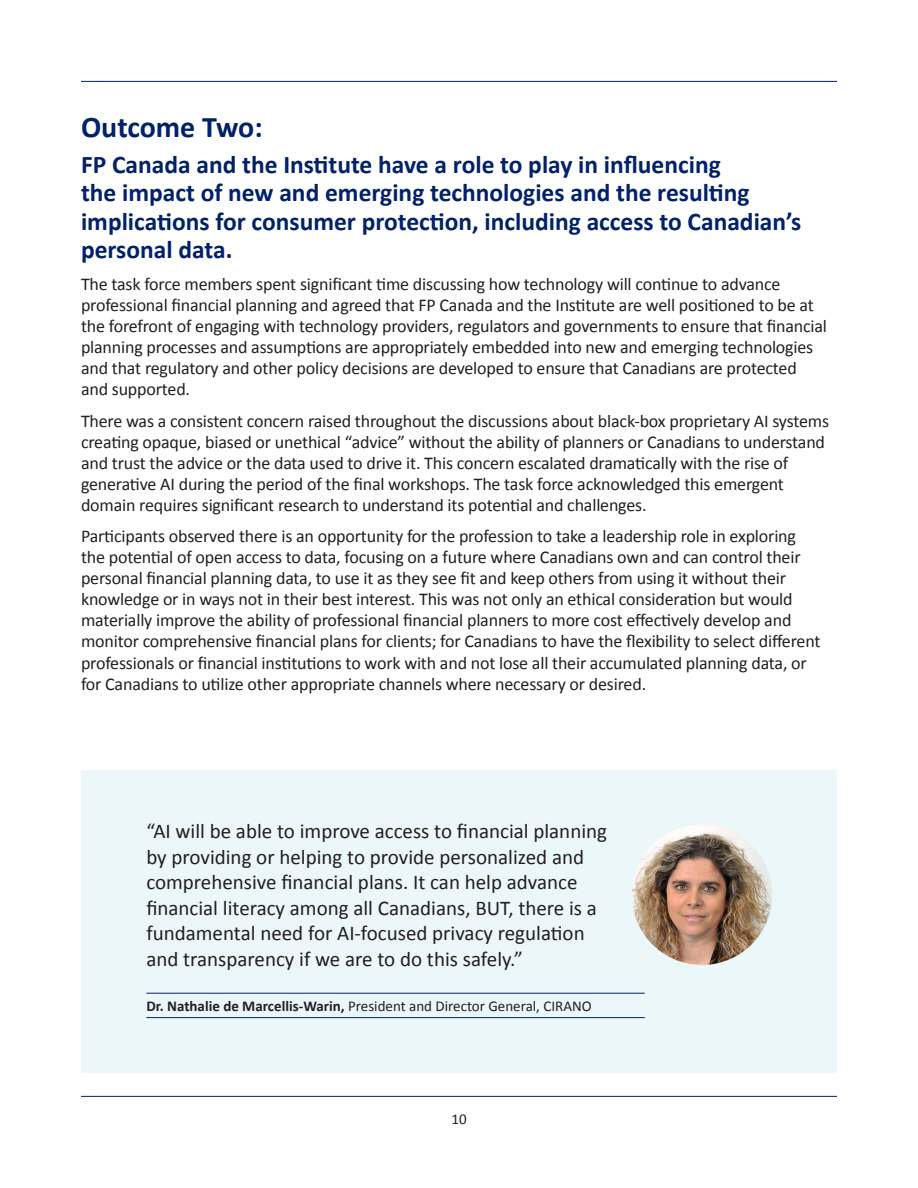
<style>
.page{position:relative;width:918px;height:1188px;background:#fff}
.page>*{position:absolute;margin:0;border:0;box-sizing:border-box;transform-origin:0 0}
.t1{font:700 30px "Calibri";color:#012169}
.t2{font:700 25.5px/28.5px "Calibri";color:#012169}
.Quotes{font:21px/25.5px "Calibri";color:#231f20}
.t3{font:18px/21px "Calibri";letter-spacing:-.01em;color:#231f20}
.Authors{font:15px "Calibri";color:#231f20}
.s1{font-weight:700}
</style>
<div class="page">
<hr style="left:81px;top:1096px;width:756px;height:1px;background:#012169">
<hr style="left:81px;top:81px;width:756px;height:1px;background:#012169">
<div style="left:81px;top:771px;width:756px;height:302px;background:#ecf7fa"></div>
<img style="left:632px;top:825px;width:140px;height:140px;border-radius:70px">
<hr style="left:146px;top:993px;width:499px;height:1px;background:#012169">
<hr style="left:146px;top:1017px;width:499px;height:1px;background:#012169">
<h2 class="t1" style="left:81px;top:108px;width:183px">Outcome Two:</h2>
<h2 class="t2" style="left:81px;top:150px;width:722px">FP Canada and the Institute have a role to play in influencing<br>the impact of new and emerging technologies and the resulting implications for consumer protection, including access to Canadian’s personal data.</h2>
<p class="t3" style="left:81px;top:273px;width:748px">The task force members spent significant time discussing how technology will continue to advance professional financial planning and agreed that FP Canada and the Institute are well positioned to be at the forefront of engaging with technology providers, regulators and governments to ensure that financial planning processes and assumptions are appropriately embedded into new and emerging technologies and that regulatory and other policy decisions are developed to ensure that Canadians are protected and supported.</p>
<p class="t3" style="left:81px;top:410px;width:750px">There was a consistent concern raised throughout the discussions about black-box proprietary AI systems creating opaque, biased or unethical “advice” without the ability of planners or Canadians to understand and trust the advice or the data used to drive it. This concern escalated dramatically with the rise of generative AI during the period of the final workshops. The task force acknowledged this emergent domain requires significant research to understand its potential and challenges.</p>
<p class="t3" style="left:81px;top:526px;width:741px">Participants observed there is an opportunity for the profession to take a leadership role in exploring the potential of open access to data, focusing on a future where Canadians own and can control their personal financial planning data, to use it as they see fit and keep others from using it without their knowledge or in ways not in their best interest. This was not only an ethical consideration but would materially improve the ability of professional financial planners to more cost effectively develop and monitor comprehensive financial plans for clients; for Canadians to have the flexibility to select different professionals or financial institutions to work with and not lose all their accumulated planning data, or for Canadians to utilize other appropriate channels where necessary or desired.</p>
<p class="Quotes" style="left:146px;top:819px;width:462px">“AI will be able to improve access to financial planning by providing or helping to provide personalized and comprehensive financial plans. It can help advance financial literacy among all Canadians, BUT, there is a fundamental need for AI-focused privacy regulation and transparency if we are to do this safely.”</p>
<p class="Authors" style="left:146px;top:996px;width:447px"><span class="s1">Dr. Nathalie de Marcellis-Warin,</span> President and Director General, CIRANO</p>
<p class="Authors" style="left:451px;top:1110px;width:17px">10</p>
</div>
